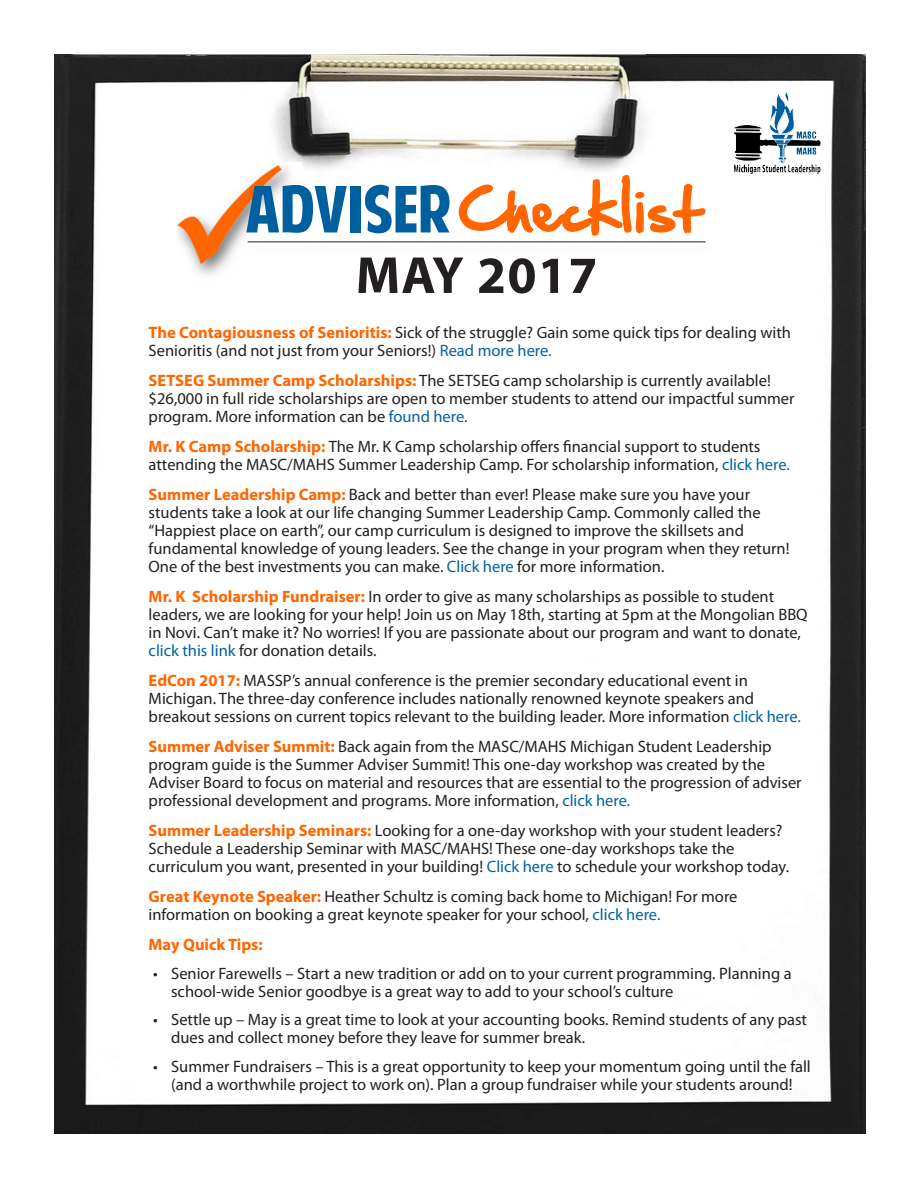
<style>
.page{position:relative;width:918px;height:1188px;background:#fff}
.page>*{position:absolute;margin:0;border:0;box-sizing:border-box;transform-origin:0 0}
.t1{font:63.9px "American Purpose";color:#005f9f}
.t2{font:700 52.5px "Myriad Pro";letter-spacing:.025em;color:#231f20}
.t3{font:50.4px "Hand Of Sean";letter-spacing:.075em;color:#f60}
.t4{font:16.5px/18px "Myriad Pro";color:#231f20}
.t5{font:700 16.5px "Myriad Pro";color:#f60}
.s1{font-weight:700;color:#f60}
.s2{color:#0163a3}
</style>
<div class="page">
<img style="left:54px;top:54px;width:811px;height:1080px">
<img style="left:730px;top:89px;width:94px;height:85px">
<img style="left:178px;top:162px;width:124px;height:128px">
<svg style="left:458px;top:174px;width:248px;height:63px"></svg>
<div style="left:247px;top:239px;width:471px;height:18px;background:#231f20;opacity:.25"></div>
<hr style="left:248px;top:242px;width:458px;height:1px;background:#231f20">
<p class="t1" style="left:245px;top:185px;width:207px">ADVISER</p>
<p class="t3" style="left:459px;top:165px;width:242px">Checklist</p>
<p class="t2" style="left:356px;top:241px;width:243px">MAY 2017</p>
<p class="t4" style="left:149px;top:323px;width:644px"><span class="s1">The Contagiousness of Senioritis:</span> Sick of the struggle? Gain some quick tips for dealing with<br>Senioritis (and not just from your Seniors!) <span class="s2">Read more here.</span></p>
<p class="t4" style="left:149px;top:371px;width:648px"><span class="s1">SETSEG Summer Camp Scholarships:</span> The SETSEG camp scholarship is currently available! $26,000 in full ride scholarships are open to member students to attend our impactful summer program. More information can be <span class="s2">found here.</span></p>
<p class="t4" style="left:149px;top:437px;width:643px"><span class="s1">Mr. K Camp Scholarship:</span> The Mr. K Camp scholarship offers financial support to students attending the MASC/MAHS Summer Leadership Camp. For scholarship information, <span class="s2">click here.</span></p>
<p class="t4" style="left:149px;top:485px;width:642px"><span class="s1">Summer Leadership Camp:</span> Back and better than ever! Please make sure you have your students take a look at our life changing Summer Leadership Camp. Commonly called the “Happiest place on earth”, our camp curriculum is designed to improve the skillsets and fundamental knowledge of young leaders. See the change in your program when they return!<br>One of the best investments you can make. <span class="s2">Click here</span> for more information.</p>
<p class="t4" style="left:149px;top:587px;width:661px"><span class="s1">Mr. K Scholarship Fundraiser:</span> In order to give as many scholarships as possible to student leaders, we are looking for your help! Join us on May 18th, starting at 5pm at the Mongolian BBQ in Novi. Can’t make it? No worries! If you are passionate about our program and want to donate, <span class="s2">click this link</span> for donation details.</p>
<p class="t4" style="left:149px;top:671px;width:654px"><span class="s1">EdCon 2017:</span> MASSP’s annual conference is the premier secondary educational event in<br>Michigan. The three-day conference includes nationally renowned keynote speakers and breakout sessions on current topics relevant to the building leader. More information <span class="s2">click here.</span></p>
<p class="t4" style="left:149px;top:737px;width:655px"><span class="s1">Summer Adviser Summit:</span> Back again from the MASC/MAHS Michigan Student Leadership program guide is the Summer Adviser Summit! This one-day workshop was created by the Adviser Board to focus on material and resources that are essential to the progression of adviser professional development and programs. More information, <span class="s2">click here.</span></p>
<p class="t4" style="left:149px;top:821px;width:642px"><span class="s1">Summer Leadership Seminars:</span> Looking for a one-day workshop with your student leaders?<br>Schedule a Leadership Seminar with MASC/MAHS! These one-day workshops take the curriculum you want, presented in your building! <span class="s2">Click here</span> to schedule your workshop today.</p>
<p class="t4" style="left:149px;top:887px;width:590px"><span class="s1">Great Keynote Speaker:</span> Heather Schultz is coming back home to Michigan! For more information on booking a great keynote speaker for your school, <span class="s2">click here.</span></p>
<p class="t5" style="left:149px;top:934px;width:116px">May Quick Tips:</p>
<p class="t4" style="left:171px;top:964px;width:622px;text-indent:-18px">• Senior Farewells – Start a new tradition or add on to your current programming. Planning a school-wide Senior goodbye is a great way to add to your school’s culture</p>
<p class="t4" style="left:171px;top:1010px;width:637px;text-indent:-18px">• Settle up – May is a great time to look at your accounting books. Remind students of any past dues and collect money before they leave for summer break.</p>
<p class="t4" style="left:153px;top:1057px;width:659px;text-align:center">• Summer Fundraisers – This is a great opportunity to keep your momentum going until the fall (and a worthwhile project to work on). Plan a group fundraiser while your students around!</p>
</div>
